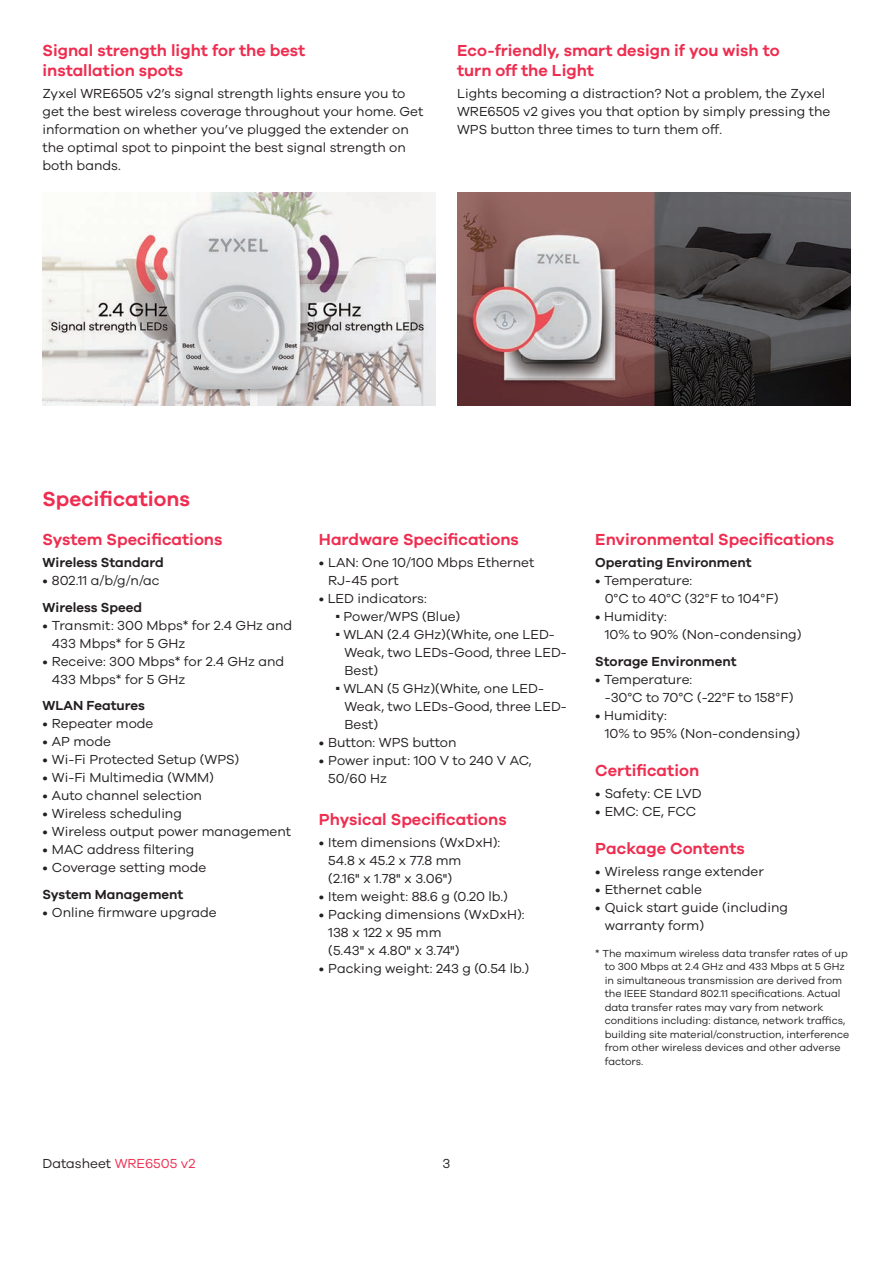
<style>
.page{position:relative;width:893px;height:1263px;background:#fff}
.page>*{position:absolute;margin:0;border:0;box-sizing:border-box;transform-origin:0 0}
.t1{font:600 21px "Galano Grotesque";color:#ee2d50}
.t2{font:600 16.5px "Galano Grotesque";color:#ee2d50}
.brand_2_0_intro_bene{font:13.5px/18px "Galano Grotesque";color:#231f20}
.t3{font:600 13.5px "Galano Grotesque";color:#231f20}
.t4{font:10.5px/13.5px "Galano Grotesque";color:#231f20}
.s1{color:#ee2d50}
</style>
<div class="page">
<img style="left:43px;top:193px;width:393px;height:212px">
<img style="left:457px;top:193px;width:393px;height:212px">
<p class="t2" style="left:43px;top:41px;width:264px">Signal strength light for the best</p>
<p class="t2" style="left:43px;top:61px;width:142px">installation spots</p>
<p class="brand_2_0_intro_bene" style="left:43px;top:84px;width:382px">Zyxel WRE6505 v2’s signal strength lights ensure you to get the best wireless coverage throughout your home. Get information on whether you’ve plugged the extender on the optimal spot to pinpoint the best signal strength on both bands.</p>
<p class="t2" style="left:457px;top:41px;width:324px">Eco-friendly, smart design if you wish to</p>
<p class="t2" style="left:457px;top:61px;width:138px">turn off the Light</p>
<p class="brand_2_0_intro_bene" style="left:457px;top:84px;width:375px">Lights becoming a distraction? Not a problem, the Zyxel<br>WRE6505 v2 gives you that option by simply pressing the<br>WPS button three times to turn them off.</p>
<p class="t1" style="left:43px;top:486px;width:149px">Specifications</p>
<p class="t2" style="left:43px;top:529px;width:181px">System Specifications</p>
<p class="t3" style="left:43px;top:554px;width:123px">Wireless Standard</p>
<p class="brand_2_0_intro_bene" style="left:43px;top:571px;width:119px">• 802.11 a/b/g/n/ac</p>
<p class="t3" style="left:43px;top:599px;width:101px">Wireless Speed</p>
<p class="brand_2_0_intro_bene" style="left:43px;top:616px;width:251px">• Transmit: 300 Mbps* for 2.4 GHz and</p>
<p class="brand_2_0_intro_bene" style="left:52px;top:634px;width:135px">433 Mbps* for 5 GHz</p>
<p class="brand_2_0_intro_bene" style="left:43px;top:652px;width:243px">• Receive: 300 Mbps* for 2.4 GHz and</p>
<p class="brand_2_0_intro_bene" style="left:52px;top:670px;width:135px">433 Mbps* for 5 GHz</p>
<p class="t3" style="left:43px;top:697px;width:104px">WLAN Features</p>
<p class="brand_2_0_intro_bene" style="left:43px;top:714px;width:112px">• Repeater mode</p>
<p class="brand_2_0_intro_bene" style="left:43px;top:732px;width:70px">• AP mode</p>
<p class="brand_2_0_intro_bene" style="left:43px;top:750px;width:198px">• Wi-Fi Protected Setup (WPS)</p>
<p class="brand_2_0_intro_bene" style="left:43px;top:768px;width:173px">• Wi-Fi Multimedia (WMM)</p>
<p class="brand_2_0_intro_bene" style="left:43px;top:786px;width:161px">• Auto channel selection</p>
<p class="brand_2_0_intro_bene" style="left:43px;top:804px;width:141px">• Wireless scheduling</p>
<p class="brand_2_0_intro_bene" style="left:43px;top:822px;width:250px">• Wireless output power management</p>
<p class="brand_2_0_intro_bene" style="left:43px;top:840px;width:153px">• MAC address filtering</p>
<p class="brand_2_0_intro_bene" style="left:43px;top:858px;width:165px">• Coverage setting mode</p>
<p class="t3" style="left:43px;top:886px;width:142px">System Management</p>
<p class="brand_2_0_intro_bene" style="left:43px;top:903px;width:176px">• Online firmware upgrade</p>
<p class="t2" style="left:319px;top:529px;width:201px">Hardware Specifications</p>
<p class="brand_2_0_intro_bene" style="left:319px;top:553px;width:217px">• LAN: One 10/100 Mbps Ethernet</p>
<p class="brand_2_0_intro_bene" style="left:328px;top:571px;width:72px">RJ-45 port</p>
<p class="brand_2_0_intro_bene" style="left:319px;top:589px;width:109px">• LED indicators:</p>
<p class="brand_2_0_intro_bene" style="left:336px;top:607px;width:126px"><sup>■</sup> Power/WPS (Blue)</p>
<p class="brand_2_0_intro_bene" style="left:344px;top:625px;width:224px;text-indent:-9px"><sup>■</sup> WLAN (2.4 GHz)(White, one LED-<br>Weak, two LEDs-Good, three LED-<br>Best)</p>
<p class="brand_2_0_intro_bene" style="left:344px;top:679px;width:224px;text-indent:-9px"><sup>■</sup> WLAN (5 GHz)(White, one LED-<br>Weak, two LEDs-Good, three LED-<br>Best)</p>
<p class="brand_2_0_intro_bene" style="left:319px;top:733px;width:139px">• Button: WPS button</p>
<p class="brand_2_0_intro_bene" style="left:319px;top:751px;width:214px">• Power input: 100 V to 240 V AC,</p>
<p class="brand_2_0_intro_bene" style="left:328px;top:769px;width:60px">50/60 Hz</p>
<p class="t2" style="left:319px;top:809px;width:189px">Physical Specifications</p>
<p class="brand_2_0_intro_bene" style="left:319px;top:833px;width:183px">• Item dimensions (WxDxH):</p>
<p class="brand_2_0_intro_bene" style="left:328px;top:851px;width:135px">54.8 x 45.2 x 77.8 mm</p>
<p class="brand_2_0_intro_bene" style="left:328px;top:869px;width:125px">(2.16" x 1.78" x 3.06")</p>
<p class="brand_2_0_intro_bene" style="left:319px;top:887px;width:191px">• Item weight: 88.6 g (0.20 lb.)</p>
<p class="brand_2_0_intro_bene" style="left:319px;top:905px;width:207px">• Packing dimensions (WxDxH):</p>
<p class="brand_2_0_intro_bene" style="left:328px;top:923px;width:115px">138 x 122 x 95 mm</p>
<p class="brand_2_0_intro_bene" style="left:328px;top:941px;width:133px">(5.43" x 4.80" x 3.74")</p>
<p class="brand_2_0_intro_bene" style="left:319px;top:959px;width:212px">• Packing weight: 243 g (0.54 lb.)</p>
<p class="t2" style="left:595px;top:529px;width:240px">Environmental Specifications</p>
<p class="t3" style="left:595px;top:554px;width:158px">Operating Environment</p>
<p class="brand_2_0_intro_bene" style="left:595px;top:571px;width:98px">• Temperature:</p>
<p class="brand_2_0_intro_bene" style="left:605px;top:589px;width:175px">0°C to 40°C (32°F to 104°F)</p>
<p class="brand_2_0_intro_bene" style="left:595px;top:607px;width:73px">• Humidity:</p>
<p class="brand_2_0_intro_bene" style="left:605px;top:625px;width:198px">10% to 90% (Non-condensing)</p>
<p class="t3" style="left:595px;top:653px;width:143px">Storage Environment</p>
<p class="brand_2_0_intro_bene" style="left:595px;top:670px;width:98px">• Temperature:</p>
<p class="brand_2_0_intro_bene" style="left:605px;top:688px;width:190px">-30°C to 70°C (-22°F to 158°F)</p>
<p class="brand_2_0_intro_bene" style="left:595px;top:706px;width:73px">• Humidity:</p>
<p class="brand_2_0_intro_bene" style="left:605px;top:724px;width:197px">10% to 95% (Non-condensing)</p>
<p class="t2" style="left:595px;top:760px;width:105px">Certification</p>
<p class="brand_2_0_intro_bene" style="left:595px;top:784px;width:108px">• Safety: CE LVD</p>
<p class="brand_2_0_intro_bene" style="left:595px;top:802px;width:103px">• EMC: CE, FCC</p>
<p class="t2" style="left:595px;top:838px;width:151px">Package Contents</p>
<p class="brand_2_0_intro_bene" style="left:595px;top:862px;width:170px">• Wireless range extender</p>
<p class="brand_2_0_intro_bene" style="left:595px;top:880px;width:108px">• Ethernet cable</p>
<p class="brand_2_0_intro_bene" style="left:605px;top:898px;width:185px;text-indent:-9px">• Quick start guide (including warranty form)</p>
<p class="t4" style="left:605px;top:946px;width:246px;text-indent:-9px">* The maximum wireless data transfer rates of up to 300 Mbps at 2.4 GHz and 433 Mbps at 5 GHz in simultaneous transmission are derived from the IEEE Standard 802.11 specifications. Actual data transfer rates may vary from network conditions including: distance, network traffics, building site material/construction, interference from other wireless devices and other adverse factors.</p>
<p class="brand_2_0_intro_bene" style="left:43px;top:1154px;width:154px">Datasheet <span class="s1">WRE6505 v2</span></p>
<p class="brand_2_0_intro_bene" style="left:443px;top:1154px;width:9px">3</p>
</div>
